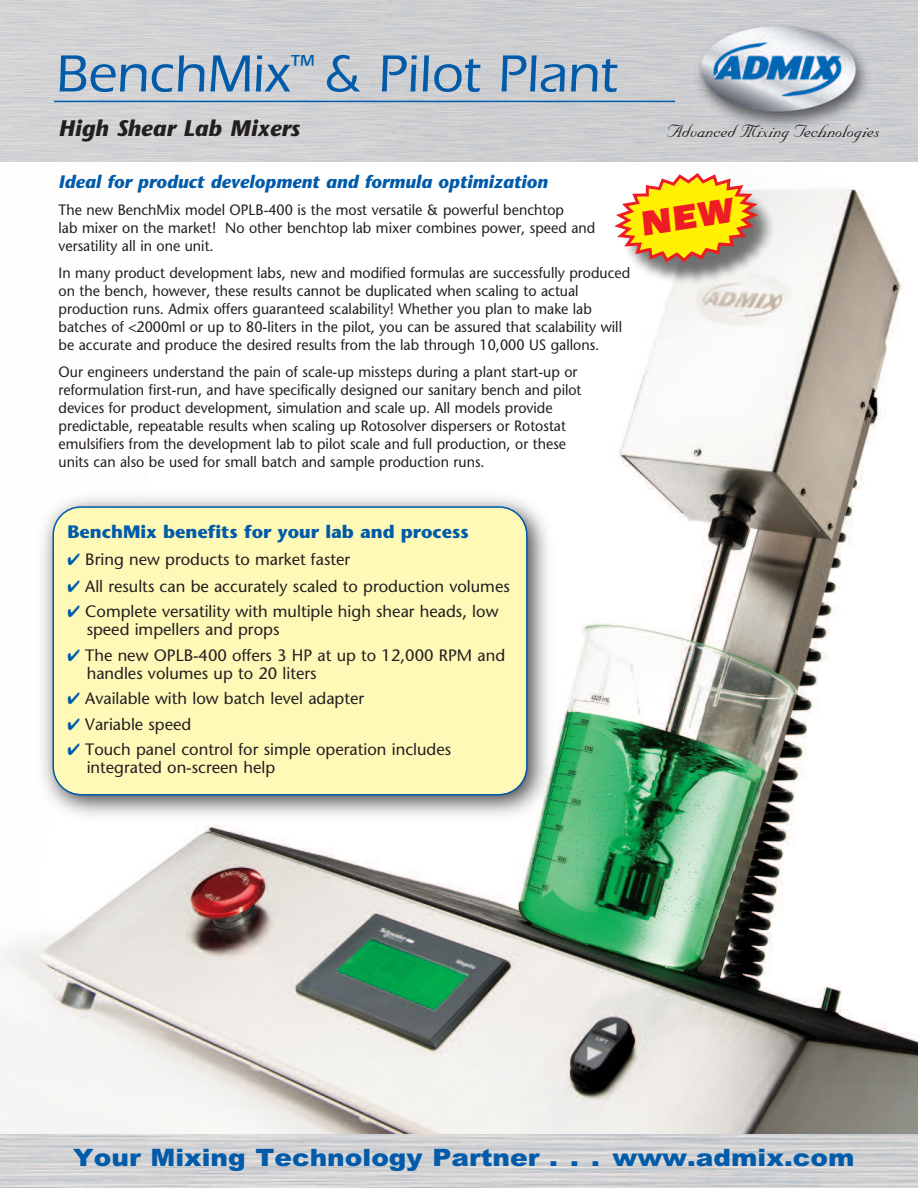
<style>
.page{position:relative;width:918px;height:1188px;background:#fff}
.page>*{position:absolute;margin:0;border:0;box-sizing:border-box;transform-origin:0 0}
.t1{font:500 54px "Itc Eras";color:#015ba9}
.t2{font:900 24px "Arial";color:#015ba9;scale:1.1 1}
.t3{font:italic 700 22.5px "Stone Sans";color:#231f20}
.t4{font:21px "Nuptial Script";color:#231f20}
.t5{font:italic 700 18px "Stone Sans";color:#015ba9}
.t6{font:700 18px "Stone Sans";color:#015ba9}
.t7{font:16.5px/18px "Stone Sans";color:#231f20}
.t8{font:15px/18px "Stone Sans";color:#231f20;scale:.95 1}
.s1{color:#015ba9}
</style>
<div class="page">
<img style="left:0;top:189px;width:918px;height:945px">
<img style="left:35px;top:489px;width:522px;height:337px">
<svg style="left:52px;top:506px;width:476px;height:290px;background:#f2f0b8"></svg>
<svg style="left:0;top:0;width:918px;height:162px;background:#c9ccd0"></svg>
<hr style="left:54px;top:101px;width:621px;height:1px;background:#015ba9">
<img style="left:607px;top:189px;width:186px;height:112px">
<svg style="left:614px;top:173px;width:144px;height:89px"></svg>
<h1 class="t1" style="left:56px;top:55px;width:563px">BenchMix<sup>™</sup> &amp; Pilot Plant</h1>
<h3 class="t3" style="left:59px;top:119px;width:243px">High Shear Lab Mixers</h3>
<p class="t5" style="left:59px;top:175px;width:491px">Ideal for product development and formula optimization</p>
<p class="t8" style="left:59px;top:203px;width:567px">The new BenchMix model OPLB-400 is the most versatile &amp; powerful benchtop<br>lab mixer on the market! No other benchtop lab mixer combines power, speed and versatility all in one unit.</p>
<p class="t8" style="left:59px;top:266px;width:603px">In many product development labs, new and modified formulas are successfully produced on the bench, however, these results cannot be duplicated when scaling to actual production runs. Admix offers guaranteed scalability! Whether you plan to make lab batches of &lt;2000ml or up to 80-liters in the pilot, you can be assured that scalability will be accurate and produce the desired results from the lab through 10,000 US gallons.</p>
<p class="t8" style="left:59px;top:365px;width:552px">Our engineers understand the pain of scale-up missteps during a plant start-up or reformulation first-run, and have specifically designed our sanitary bench and pilot devices for product development, simulation and scale up. All models provide predictable, repeatable results when scaling up Rotosolver dispersers or Rotostat emulsifiers from the development lab to pilot scale and full production, or these units can also be used for small batch and sample production runs.</p>
<p class="t6" style="left:68px;top:524px;width:403px">BenchMix benefits for your lab and process</p>
<p class="t7" style="left:68px;top:552px;width:284px"><span class="s1">✔</span> Bring new products to market faster</p>
<p class="t7" style="left:68px;top:579px;width:444px"><span class="s1">✔</span> All results can be accurately scaled to production volumes</p>
<p class="t7" style="left:87px;top:604px;width:413px;text-indent:-19px"><span class="s1">✔</span> Complete versatility with multiple high shear heads, low speed impellers and props</p>
<p class="t7" style="left:87px;top:648px;width:420px;text-indent:-19px"><span class="s1">✔</span> The new OPLB-400 offers 3 HP at up to 12,000 RPM and handles volumes up to 20 liters</p>
<p class="t7" style="left:68px;top:691px;width:298px"><span class="s1">✔</span> Available with low batch level adapter</p>
<p class="t7" style="left:68px;top:717px;width:125px"><span class="s1">✔</span> Variable speed</p>
<p class="t7" style="left:87px;top:742px;width:366px;text-indent:-19px"><span class="s1">✔</span> Touch panel control for simple operation includes integrated on-screen help</p>
<h3 class="t4" style="left:667px;top:124px;width:214px">Advanced Mixing Technologies</h3>
<h2 class="t2" style="left:73px;top:1144px;width:712px">Your Mixing Technology Partner . . . www.admix.com</h2>
</div>
